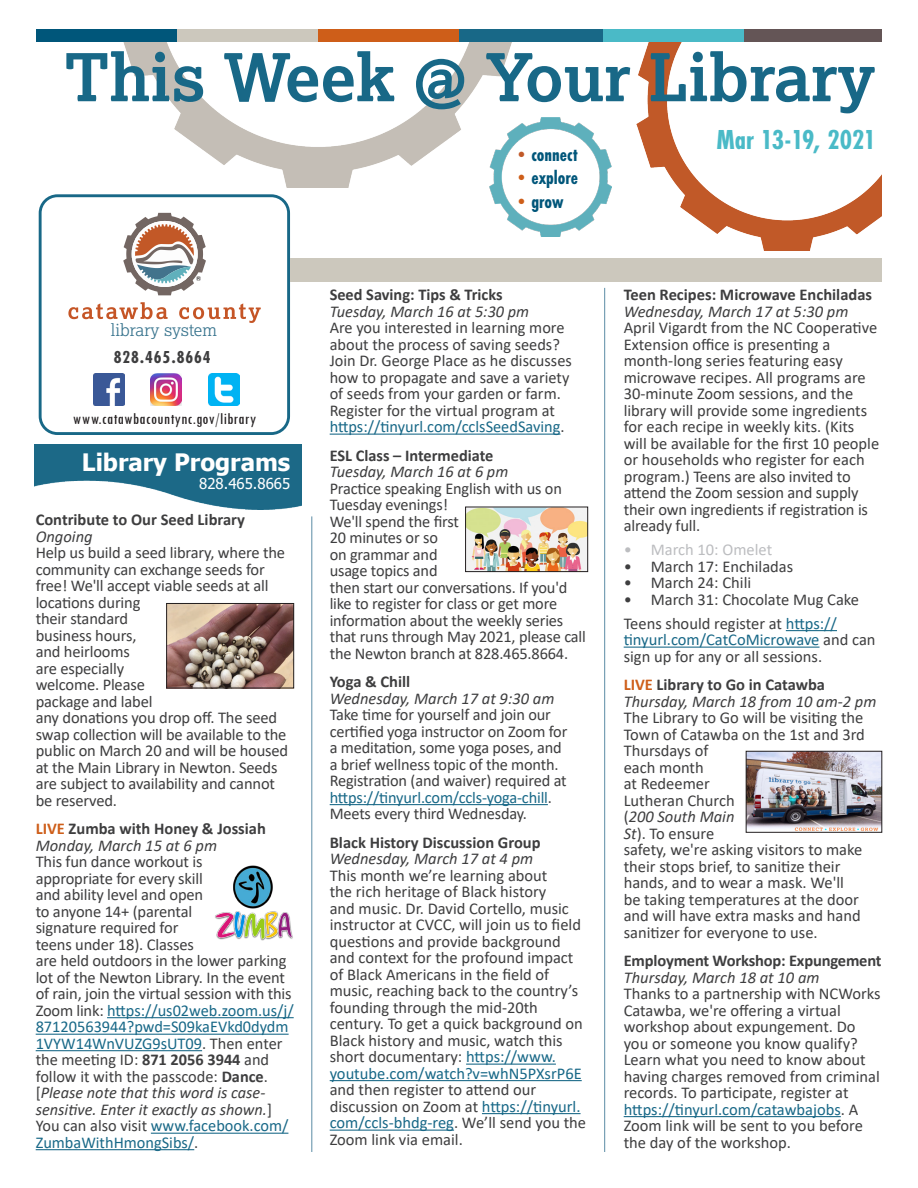
<style>
.page{position:relative;width:918px;height:1188px;background:#fff}
.page>*{position:absolute;margin:0;border:0;box-sizing:border-box;transform-origin:0 0}
.t1{font:700 66px "Lexia";color:#186887}
.t2{font:700 28.5px "Futura PT Cond";color:#4abac7}
.t3{font:700 24px "Tahoma";color:#fff}
.t4{font:700 19.5px "Futura PT Cond";color:#00567a}
.t5{font:700 18px "Futura PT Cond";letter-spacing:.05em;color:#3e3e3f}
.t6{font:300 16.95px "Lexia";color:#37738d}
.t7{font:16.5px/16.5px "Calibri";letter-spacing:-.01em;color:#3e3e3f}
.t8{font:700 16.5px "Calibri";color:#3e3e3f}
.t9{font:italic 16.5px "Calibri";color:#3e3e3f}
.t10{font:condensed 16.5px "Tw Cen";letter-spacing:.03em;color:#231f20}
.t11{font:16.5px "Calibri";color:#bcbdc0}
.t12{font:15px "Tahoma";color:#fff}
.s1{color:#ce5e19}
.s2{font-style:italic}
.s3{color:#186887}
.s4{font-weight:700}
.s5{color:#c15928}
</style>
<div class="page">
<img style="left:35px;top:444px;width:266px;height:66px">
<hr style="left:604px;top:288px;width:1px;height:864px;background:#5b8ca5">
<hr style="left:312px;top:516px;width:1px;height:636px;background:#5b8ca5">
<hr style="left:107px;top:1017px;width:187px;height:1px;background:#186887">
<hr style="left:36px;top:1034px;width:253px;height:1px;background:#186887">
<hr style="left:36px;top:1050px;width:166px;height:1px;background:#186887">
<hr style="left:151px;top:1133px;width:137px;height:1px;background:#186887">
<hr style="left:36px;top:1149px;width:158px;height:1px;background:#186887">
<hr style="left:330px;top:434px;width:230px;height:1px;background:#186887">
<hr style="left:330px;top:804px;width:218px;height:1px;background:#186887">
<hr style="left:466px;top:1064px;width:90px;height:1px;background:#186887">
<hr style="left:330px;top:1080px;width:252px;height:1px;background:#186887">
<hr style="left:482px;top:1113px;width:99px;height:1px;background:#186887">
<hr style="left:330px;top:1130px;width:124px;height:1px;background:#186887">
<hr style="left:786px;top:630px;width:51px;height:1px;background:#186887">
<hr style="left:624px;top:647px;width:196px;height:1px;background:#186887">
<hr style="left:624px;top:1116px;width:217px;height:1px;background:#186887">
<img style="left:636px;top:42px;width:246px;height:208px">
<img style="left:123px;top:42px;width:389px;height:145px">
<img style="left:150px;top:374px;width:32px;height:31px">
<img style="left:208px;top:374px;width:32px;height:31px">
<img style="left:93px;top:374px;width:32px;height:31px">
<div style="left:36px;top:28px;width:141px;height:14px;background:#00567a"></div>
<div style="left:177px;top:28px;width:141px;height:14px;background:#ccc8bd"></div>
<div style="left:318px;top:28px;width:141px;height:14px;background:#ce5e19"></div>
<div style="left:459px;top:28px;width:144px;height:14px;background:#186887"></div>
<div style="left:603px;top:28px;width:141px;height:14px;background:#4abac7"></div>
<div style="left:744px;top:28px;width:138px;height:14px;background:#645556"></div>
<svg style="left:68px;top:302px;width:100px;height:17px"></svg>
<svg style="left:179px;top:303px;width:82px;height:20px"></svg>
<svg style="left:123px;top:213px;width:83px;height:82px"></svg>
<div style="left:39px;top:194px;width:251px;height:241px;border:3px solid #186887;border-radius:17px"></div>
<div style="left:290px;top:258px;width:592px;height:23px;background:#ccc8bd"></div>
<img style="left:489px;top:117px;width:123px;height:119px">
<img style="left:168px;top:605px;width:124px;height:81px">
<div style="left:166px;top:603px;width:128px;height:85px;border:1px solid #231f20"></div>
<img style="left:215px;top:865px;width:78px;height:76px">
<img style="left:467px;top:509px;width:119px;height:61px">
<div style="left:465px;top:507px;width:123px;height:65px;border:1px solid #231f20"></div>
<img style="left:748px;top:753px;width:132px;height:77px">
<div style="left:746px;top:751px;width:136px;height:81px;border:1px solid #231f20"></div>
<p class="t1" style="left:64px;top:36px;width:813px">This Week @ Your Library</p>
<p class="t6" style="left:111px;top:319px;width:107px">library system</p>
<p class="t5" style="left:114px;top:346px;width:98px">828.465.8664</p>
<p class="t10" style="left:73px;top:409px;width:185px">www.catawbacountync.gov/library</p>
<p class="t3" style="left:82px;top:446px;width:210px">Library Programs</p>
<p class="t12" style="left:199px;top:474px;width:92px">828.465.8665</p>
<p class="t8" style="left:36px;top:508px;width:211px">Contribute to Our Seed Library</p>
<p class="t9" style="left:36px;top:525px;width:58px">Ongoing</p>
<p class="t7" style="left:36px;top:544px;width:254px">Help us build a seed library, where the community can exchange seeds for free! We'll accept viable seeds at all locations during<br>their standard<br>business hours,<br>and heirlooms<br>are especially<br>welcome. Please<br>package and label<br>any donations you drop off. The seed swap collection will be available to the public on March 20 and will be housed at the Main Library in Newton. Seeds are subject to availability and cannot be reserved.</p>
<p class="t8" style="left:36px;top:817px;width:232px"><span class="s1">LIVE</span> Zumba with Honey &amp; Jossiah</p>
<p class="t7" style="left:36px;top:837px;width:259px"><span class="s2">Monday, March 15 at 6 pm<br></span>This fun dance workout is<br>appropriate for every skill<br>and ability level and open<br>to anyone 14+ (parental<br>signature required for<br>teens under 18). Classes<br>are held outdoors in the lower parking lot of the Newton Library. In the event of rain, join the virtual session with this<br>Zoom link: <span class="s3">https://us02web.zoom.us/j/<br>87120563944?pwd=S09kaEVkd0dydm<br>1VYW14WnVUZG9sUT09</span>. Then enter the meeting ID: <span class="s4">871 2056 3944</span> and follow it with the passcode: <span class="s4">Dance</span>. [<span class="s2">Please note that this word is case&shy;sensitive. Enter it exactly as shown.</span>]<br>You can also visit <span class="s3">www.facebook.com/<br>ZumbaWithHmongSibs/</span>.</p>
<p class="t4" style="left:512px;top:143px;width:67px"><span class="s5">•</span>connect</p>
<p class="t4" style="left:512px;top:166px;width:68px"><span class="s1">•</span>explore</p>
<p class="t4" style="left:512px;top:190px;width:53px"><span class="s1">•</span>grow</p>
<p class="t8" style="left:330px;top:283px;width:174px">Seed Saving: Tips &amp; Tricks</p>
<p class="t9" style="left:330px;top:300px;width:201px">Tuesday, March 16 at 5:30 pm</p>
<p class="t7" style="left:330px;top:319px;width:244px">Are you interested in learning more about the process of saving seeds?<br>Join Dr. George Place as he discusses how to propagate and save a variety of seeds from your garden or farm.<br>Register for the virtual program at <span class="s3">https://tinyurl.com/cclsSeedSaving</span>.</p>
<p class="t8" style="left:330px;top:444px;width:165px">ESL Class – Intermediate</p>
<p class="t9" style="left:330px;top:460px;width:180px">Tuesday, March 16 at 6 pm</p>
<p class="t7" style="left:330px;top:480px;width:258px">Practice speaking English with us on<br>Tuesday evenings!<br>We'll spend the first<br>20 minutes or so<br>on grammar and<br>usage topics and<br>then start our conversations. If you'd like to register for class or get more information about the weekly series that runs through May 2021, please call the Newton branch at 828.465.8664.</p>
<p class="t8" style="left:330px;top:670px;width:82px">Yoga &amp; Chill</p>
<p class="t9" style="left:330px;top:687px;width:226px">Wednesday, March 17 at 9:30 am</p>
<p class="t7" style="left:330px;top:706px;width:239px">Take time for yourself and join our certified yoga instructor on Zoom for a meditation, some yoga poses, and a brief wellness topic of the month.<br>Registration (and waiver) required at <span class="s3">https://tinyurl.com/ccls-yoga-chill</span>.<br>Meets every third Wednesday.</p>
<p class="t8" style="left:330px;top:831px;width:213px">Black History Discussion Group</p>
<p class="t9" style="left:330px;top:847px;width:205px">Wednesday, March 17 at 4 pm</p>
<p class="t7" style="left:330px;top:867px;width:258px">This month we’re learning about<br>the rich heritage of Black history<br>and music. Dr. David Cortello, music instructor at CVCC, will join us to field questions and provide background and context for the profound impact of Black Americans in the field of music, reaching back to the country’s founding through the mid-20th century. To get a quick background on Black history and music, watch this short documentary: <span class="s3">https://www. youtube.com/watch?v=whN5PXsrP6E </span>and then register to attend our discussion on Zoom at <span class="s3">https://tinyurl. com/ccls-bhdg-reg</span>. We’ll send you the Zoom link via email.</p>
<p class="t2" style="left:716px;top:123px;width:161px">Mar 13-19, 2021</p>
<p class="t8" style="left:624px;top:283px;width:250px">Teen Recipes: Microwave Enchiladas</p>
<p class="t9" style="left:624px;top:300px;width:226px">Wednesday, March 17 at 5:30 pm</p>
<p class="t7" style="left:624px;top:319px;width:257px">April Vigardt from the NC Cooperative Extension office is presenting a month-long series featuring easy microwave recipes. All programs are 30-minute Zoom sessions, and the library will provide some ingredients for each recipe in weekly kits. (Kits will be available for the first 10 people or households who register for each program.) Teens are also invited to attend the Zoom session and supply their own ingredients if registration is already full.</p>
<p class="t11" style="left:624px;top:538px;width:150px">• March 10: Omelet</p>
<p class="t7" style="left:624px;top:558px;width:171px">• March 17: Enchiladas</p>
<p class="t7" style="left:624px;top:574px;width:129px">• March 24: Chili</p>
<p class="t7" style="left:624px;top:591px;width:237px">• March 31: Chocolate Mug Cake</p>
<p class="t7" style="left:624px;top:615px;width:253px">Teens should register at <span class="s3">https:// tinyurl.com/CatCoMicrowave</span> and can sign up for any or all sessions.</p>
<p class="t8" style="left:624px;top:673px;width:203px"><span class="s1">LIVE</span> Library to Go in Catawba</p>
<p class="t9" style="left:624px;top:690px;width:254px">Thursday, March 18 from 10 am-2 pm</p>
<p class="t7" style="left:624px;top:709px;width:243px">The Library to Go will be visiting the<br>Town of Catawba on the 1st and 3rd<br>Thursdays of<br>each month<br>at Redeemer<br>Lutheran Church<br>(<span class="s2">200 South Main<br>St</span>). To ensure<br>safety, we're asking visitors to make their stops brief, to sanitize their hands, and to wear a mask. We'll be taking temperatures at the door and will have extra masks and hand sanitizer for everyone to use.</p>
<p class="t8" style="left:624px;top:949px;width:260px">Employment Workshop: Expungement</p>
<p class="t9" style="left:624px;top:966px;width:197px">Thursday, March 18 at 10 am</p>
<p class="t7" style="left:624px;top:985px;width:258px">Thanks to a partnership with NCWorks Catawba, we're offering a virtual workshop about expungement. Do you or someone you know qualify?<br>Learn what you need to know about having charges removed from criminal records. To participate, register at <span class="s3">https://tinyurl.com/catawbajobs</span>. A Zoom link will be sent to you before the day of the workshop.</p>
</div>
